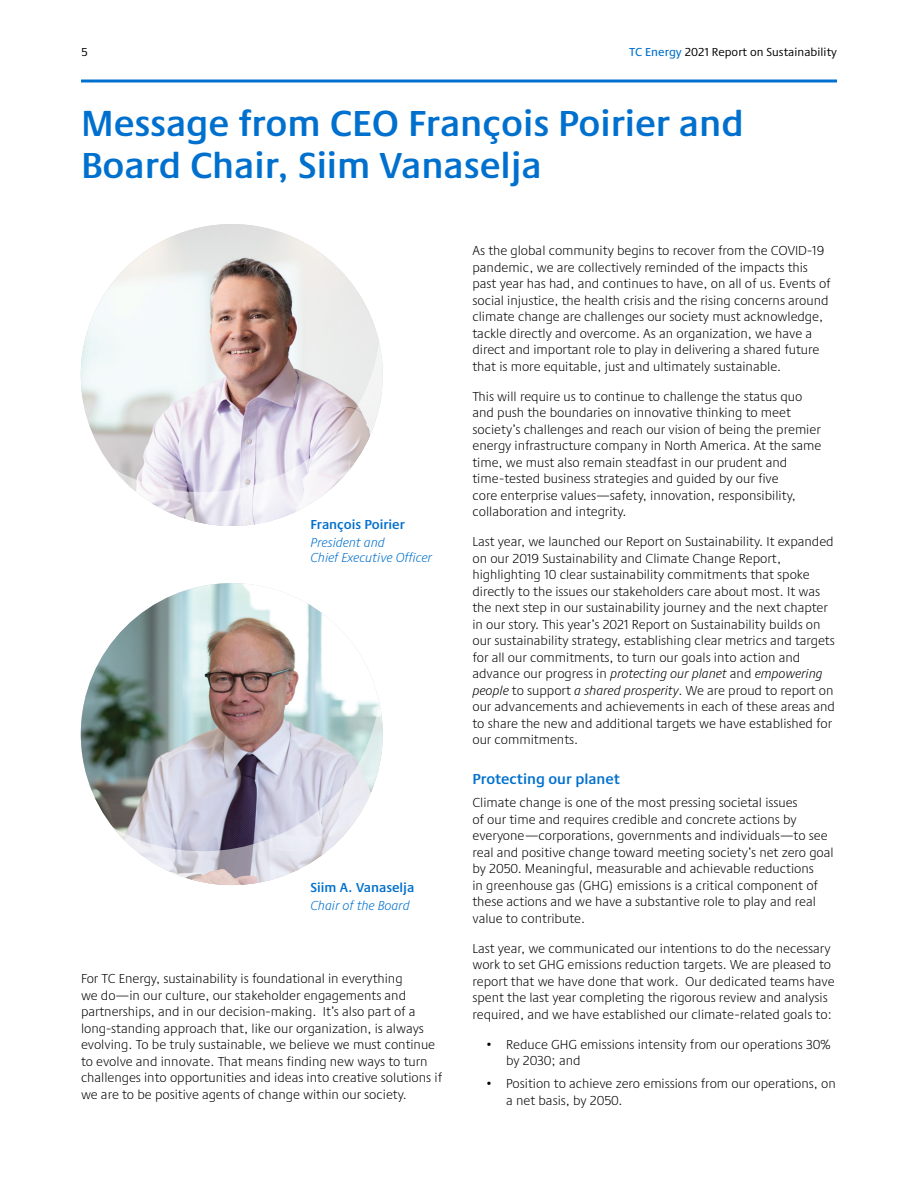
<style>
.page{position:relative;width:918px;height:1188px;background:#fff}
.page>*{position:absolute;margin:0;border:0;box-sizing:border-box;transform-origin:0 0}
.t1{font:600 37.5px/42px "Praxis Next";color:#0070ce}
.t2{font:600 15px "Praxis Next";color:#0070ce}
.t3{font:300 13.5px/16.5px "Praxis Next";color:#000}
.t4{font:italic 300 13.5px/15px "Praxis Next";color:#0070ce}
.t5{font:600 13.5px "Praxis Next";color:#0070ce}
.t6{font:12px "Praxis Next";letter-spacing:.005em;color:#000}
.s1{font-weight:500;color:#0070ce}
.s2{font-style:italic}
</style>
<div class="page">
<hr style="left:81px;top:80px;width:756px;height:2px;background:#0070ce">
<img style="left:81px;top:583px;width:302px;height:302px;border-radius:151px">
<img style="left:86px;top:647px;width:297px;height:238px">
<img style="left:81px;top:224px;width:302px;height:302px;border-radius:151px">
<svg style="left:86px;top:288px;width:297px;height:238px"></svg>
<p class="t6" style="left:81px;top:43px;width:8px">5</p>
<p class="t6" style="left:629px;top:43px;width:209px"><span class="s1">TC Energy</span> 2021 Report on Sustainability</p>
<h1 class="t1" style="left:81px;top:101px;width:664px">Message from CEO François Poirier and<br>Board Chair, Siim Vanaselja</h1>
<p class="t5" style="left:310px;top:514px;width:96px">François Poirier</p>
<p class="t4" style="left:310px;top:535px;width:123px">President and<br>Chief Executive Officer</p>
<p class="t5" style="left:310px;top:877px;width:105px">Siim A. Vanaselja</p>
<p class="t4" style="left:310px;top:898px;width:101px">Chair of the Board</p>
<p class="t3" style="left:81px;top:970px;width:363px">For TC Energy, sustainability is foundational in everything<br>we do—in our culture, our stakeholder engagements and partnerships, and in our decision-making. It’s also part of a long-standing approach that, like our organization, is always evolving. To be truly sustainable, we believe we must continue to evolve and innovate. That means finding new ways to turn challenges into opportunities and ideas into creative solutions if we are to be positive agents of change within our society.</p>
<p class="t3" style="left:472px;top:242px;width:360px">As the global community begins to recover from the COVID-19 pandemic, we are collectively reminded of the impacts this past year has had, and continues to have, on all of us. Events of social injustice, the health crisis and the rising concerns around climate change are challenges our society must acknowledge, tackle directly and overcome. As an organization, we have a direct and important role to play in delivering a shared future that is more equitable, just and ultimately sustainable.</p>
<p class="t3" style="left:472px;top:388px;width:350px">This will require us to continue to challenge the status quo and push the boundaries on innovative thinking to meet society’s challenges and reach our vision of being the premier energy infrastructure company in North America. At the same time, we must also remain steadfast in our prudent and time-tested business strategies and guided by our five<br>core enterprise values—safety, innovation, responsibility, collaboration and integrity.</p>
<p class="t3" style="left:472px;top:533px;width:364px">Last year, we launched our Report on Sustainability. It expanded on our 2019 Sustainability and Climate Change Report, highlighting 10 clear sustainability commitments that spoke directly to the issues our stakeholders care about most. It was the next step in our sustainability journey and the next chapter in our story. This year’s 2021 Report on Sustainability builds on our sustainability strategy, establishing clear metrics and targets for all our commitments, to turn our goals into action and advance our progress in <span class="s2">protecting our planet</span> and <span class="s2">empowering people</span> to support <span class="s2">a shared prosperity</span>. We are proud to report on our advancements and achievements in each of these areas and to share the new and additional targets we have established for our commitments.</p>
<p class="t2" style="left:472px;top:767px;width:149px">Protecting our planet</p>
<p class="t3" style="left:472px;top:794px;width:363px">Climate change is one of the most pressing societal issues<br>of our time and requires credible and concrete actions by everyone—corporations, governments and individuals—to see real and positive change toward meeting society’s net zero goal by 2050. Meaningful, measurable and achievable reductions<br>in greenhouse gas (GHG) emissions is a critical component of these actions and we have a substantive role to play and real value to contribute.</p>
<p class="t3" style="left:472px;top:940px;width:364px">Last year, we communicated our intentions to do the necessary work to set GHG emissions reduction targets. We are pleased to report that we have done that work. Our dedicated teams have spent the last year completing the rigorous review and analysis required, and we have established our climate-related goals to:</p>
<p class="t3" style="left:506px;top:1036px;width:326px;text-indent:-20px">• Reduce GHG emissions intensity from our operations 30% by 2030; and</p>
<p class="t3" style="left:506px;top:1075px;width:331px;text-indent:-20px">• Position to achieve zero emissions from our operations, on a net basis, by 2050.</p>
</div>
